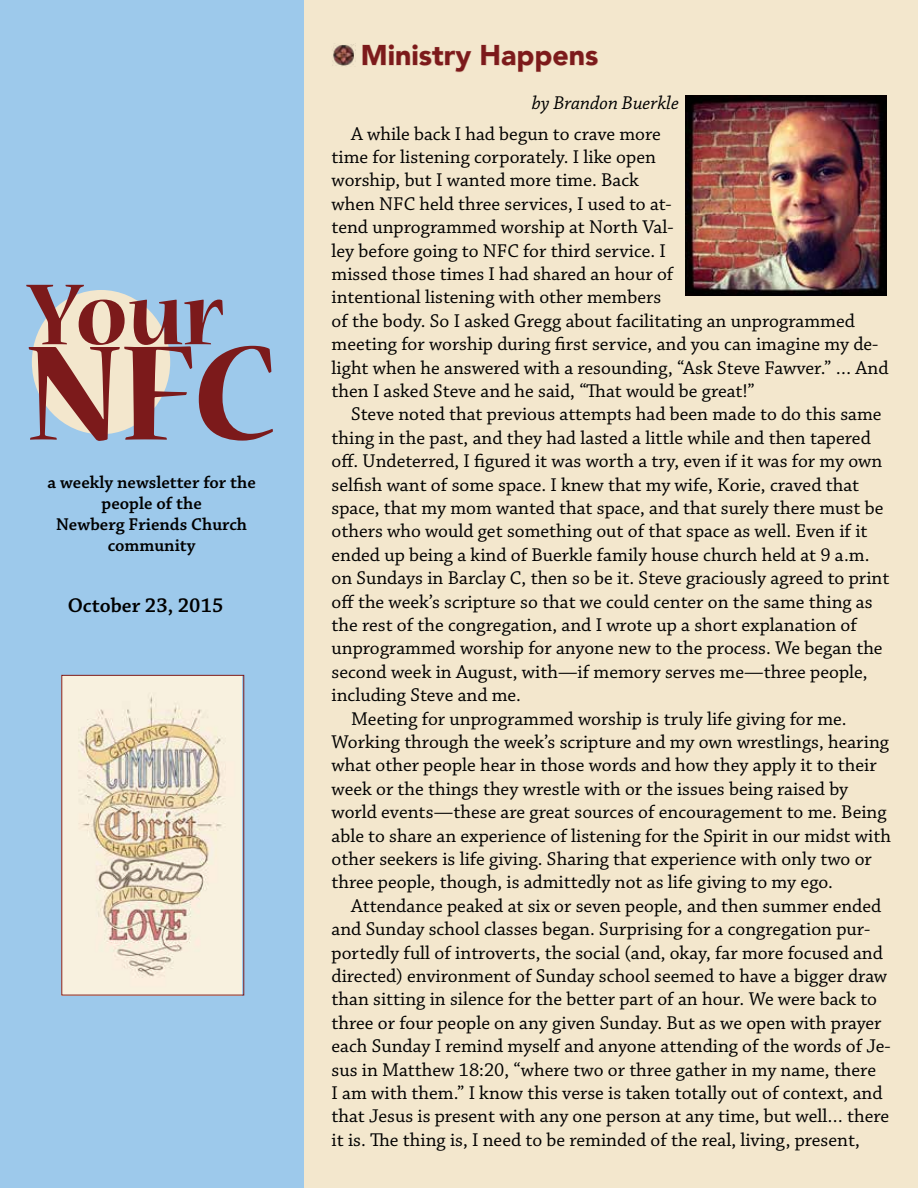
<style>
.page{position:relative;width:918px;height:1188px;background:#fff}
.page>*{position:absolute;margin:0;border:0;box-sizing:border-box;transform-origin:0 0}
.t1{font:700 150px "Nueva Std";color:#7c1a1b}
.t2{font:700 96.3px "Nueva Std";color:#7c1a1b}
.t3{font:900 28.5px "Avenir";color:#7c1a1b}
.t4{font:600 21px "Chaparral Pro";color:#000}
.t5{font:19.5px/23.4px "Chaparral Pro";color:#000}
.t6{font:italic 19.5px "Chaparral Pro";color:#000}
.t7{font:600 18px/21px "Chaparral Pro";color:#000;text-align:center}
</style>
<div class="page">
<div style="left:0;top:0;width:306px;height:1188px;background:#9dc9eb"></div>
<img style="left:63px;top:677px;width:179px;height:316px">
<div style="left:61px;top:675px;width:183px;height:320px;border:1px solid #7c1a1b"></div>
<div style="left:304px;top:0;width:614px;height:1188px;background:#f3e7cd"></div>
<div style="left:32px;top:290px;width:138px;height:144px;background:#f3e7cd;border-radius:50%"></div>
<svg style="left:362px;top:44px;width:110px;height:29px"></svg>
<svg style="left:481px;top:44px;width:117px;height:28px"></svg>
<img style="left:332px;top:43px;width:24px;height:23px">
<img style="left:686px;top:95px;width:200px;height:201px">
<h2 class="t2" style="left:27px;top:270px;width:198px">Your</h2>
<h1 class="t1" style="left:27px;top:325px;width:251px">NFC</h1>
<p class="t7" style="left:48px;top:472px;width:210px">a weekly newsletter for the people of the<br>Newberg Friends Church community</p>
<p class="t4" style="left:68px;top:594px;width:157px">October 23, 2015</p>
<h3 class="t3" style="left:361px;top:31px;width:239px">Ministry Happens</h3>
<p class="t6" style="left:532px;top:93px;width:148px">by Brandon Buerkle</p>
<p class="t5" style="left:332px;top:123px;width:558px;text-indent:20px">A while back I had begun to crave more<br>time for listening corporately. I like open<br>worship, but I wanted more time. Back<br>when NFC held three services, I used to at-<br>tend unprogrammed worship at North Val-<br>ley before going to NFC for third service. I<br>missed those times I had shared an hour of<br>intentional listening with other members<br>of the body. So I asked Gregg about facilitating an unprogrammed meeting for worship during first service, and you can imagine my de&shy;light when he answered with a resounding, “Ask Steve Fawver.” … And then I asked Steve and he said, “That would be great!”</p>
<p class="t5" style="left:351px;top:403px;width:532px">Steve noted that previous attempts had been made to do this same</p>
<p class="t5" style="left:332px;top:427px;width:541px">thing in the past, and they had lasted a little while and then tapered</p>
<p class="t5" style="left:332px;top:450px;width:552px">off. Undeterred, I figured it was worth a try, even if it was for my own</p>
<p class="t5" style="left:332px;top:474px;width:529px">selfish want of some space. I knew that my wife, Korie, craved that</p>
<p class="t5" style="left:332px;top:497px;width:553px">space, that my mom wanted that space, and that surely there must be</p>
<p class="t5" style="left:332px;top:520px;width:538px">others who would get something out of that space as well. Even if it</p>
<p class="t5" style="left:332px;top:544px;width:539px">ended up being a kind of Buerkle family house church held at 9 a.m.</p>
<p class="t5" style="left:332px;top:567px;width:559px">on Sundays in Barclay C, then so be it. Steve graciously agreed to print</p>
<p class="t5" style="left:332px;top:591px;width:543px">off the week’s scripture so that we could center on the same thing as</p>
<p class="t5" style="left:332px;top:614px;width:527px">the rest of the congregation, and I wrote up a short explanation of</p>
<p class="t5" style="left:332px;top:637px;width:553px">unprogrammed worship for anyone new to the process. We began the</p>
<p class="t5" style="left:332px;top:661px;width:538px">second week in August, with—if memory serves me—three people,</p>
<p class="t5" style="left:332px;top:684px;width:191px">including Steve and me.</p>
<p class="t5" style="left:351px;top:708px;width:497px">Meeting for unprogrammed worship is truly life giving for me.</p>
<p class="t5" style="left:332px;top:731px;width:559px">Working through the week’s scripture and my own wrestlings, hearing</p>
<p class="t5" style="left:332px;top:754px;width:547px">what other people hear in those words and how they apply it to their</p>
<p class="t5" style="left:332px;top:778px;width:518px">week or the things they wrestle with or the issues being raised by</p>
<p class="t5" style="left:332px;top:801px;width:556px">world events—these are great sources of encouragement to me. Being</p>
<p class="t5" style="left:332px;top:825px;width:561px">able to share an experience of listening for the Spirit in our midst with</p>
<p class="t5" style="left:332px;top:848px;width:542px">other seekers is life giving. Sharing that experience with only two or</p>
<p class="t5" style="left:332px;top:871px;width:503px">three people, though, is admittedly not as life giving to my ego.</p>
<p class="t5" style="left:351px;top:895px;width:532px">Attendance peaked at six or seven people, and then summer ended</p>
<p class="t5" style="left:332px;top:918px;width:540px">and Sunday school classes began. Surprising for a congregation pur-</p>
<p class="t5" style="left:332px;top:942px;width:553px">portedly full of introverts, the social (and, okay, far more focused and</p>
<p class="t5" style="left:332px;top:965px;width:557px">directed) environment of Sunday school seemed to have a bigger draw</p>
<p class="t5" style="left:332px;top:988px;width:547px">than sitting in silence for the better part of an hour. We were back to</p>
<p class="t5" style="left:332px;top:1012px;width:552px">three or four people on any given Sunday. But as we open with prayer</p>
<p class="t5" style="left:332px;top:1035px;width:561px">each Sunday I remind myself and anyone attending of the words of Je-</p>
<p class="t5" style="left:332px;top:1059px;width:546px">sus in Matthew 18:20, “where two or three gather in my name, there</p>
<p class="t5" style="left:332px;top:1082px;width:552px">I am with them.” I know this verse is taken totally out of context, and</p>
<p class="t5" style="left:332px;top:1105px;width:559px">that Jesus is present with any one person at any time, but well… there</p>
<p class="t5" style="left:332px;top:1129px;width:530px">it is. The thing is, I need to be reminded of the real, living, present,</p>
</div>
